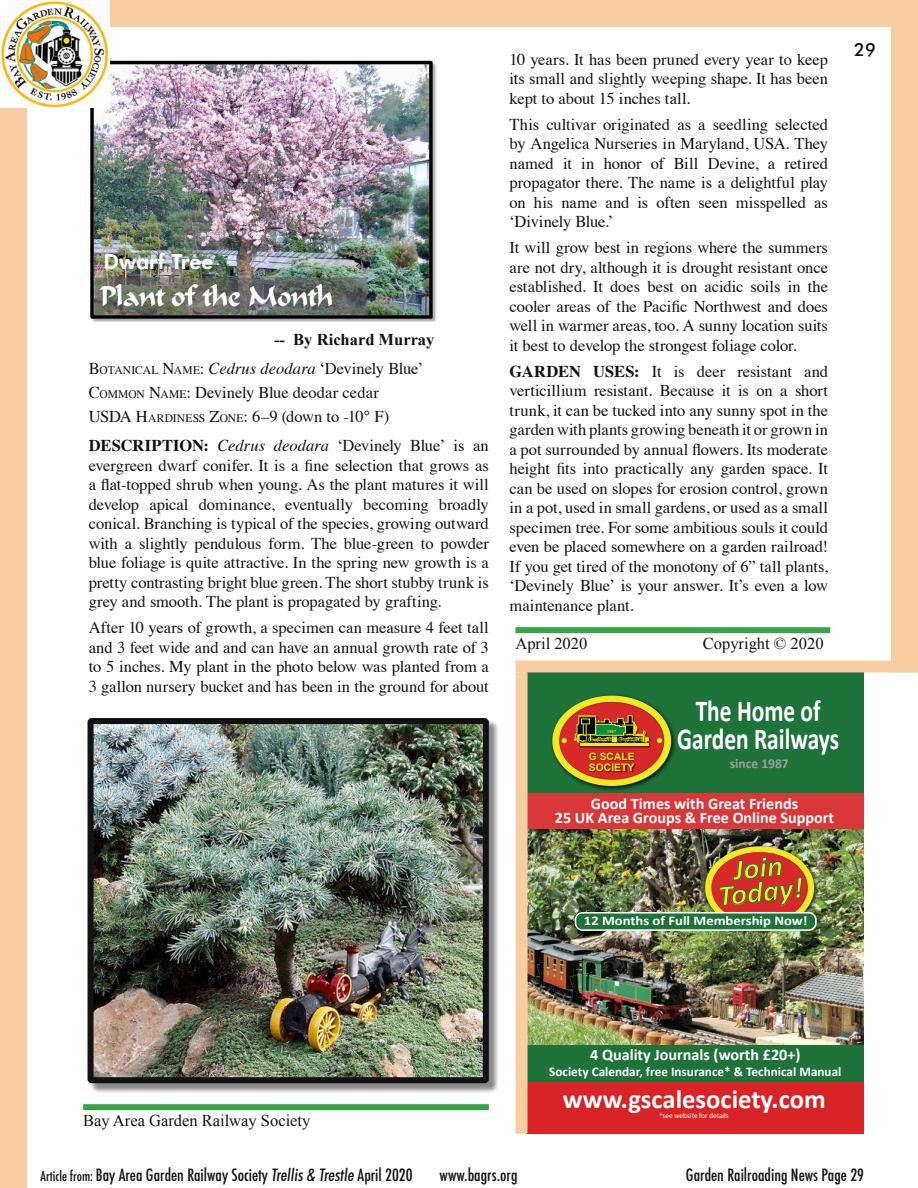
<style>
.page{position:relative;width:918px;height:1188px;background:#fff}
.page>*{position:absolute;margin:0;border:0;box-sizing:border-box;transform-origin:0 0}
.t1{font:700 30.6px/28px "Calibri";color:#fff;text-align:center;scale:.77 1}
.t2{font:italic 700 29.4px/24.2px "Calibri";color:#f1e928;text-align:center;scale:1.04 1}
.t3{font:700 26.55px "Calibri";color:#fff}
.Co-Op_Small_Head{font:800 21px "Futura BT";color:#fff}
.t4{font:500 18px "Futura BT";color:#121212}
.Co-Op_Plant_of_the_M{font:16.5px/19.5px "Times";letter-spacing:-.005em;color:#121212;text-align:justify}
.Co-Op_Letter{font:16.5px/18.9px "Times New Roman";color:#121212}
.t5{font:500 condensed 16.5px "Futura";color:#121212}
.Co-Op_Plant_of_the_M-2{font:16.5px "Times";letter-spacing:-.025em;color:#121212}
.t6{font:700 16.5px "Times New Roman";color:#121212}
.t7{font:700 16.2px/14.4px "Calibri";color:#fff;text-align:center}
.t8{font:700 13.5px "Calibri";color:#9d9f9e}
.t9{font:700 13.2px "Calibri";color:#fff}
.t10{font:700 13.2px "Calibri";color:#fff;scale:1.11 1}
.t11{font:700 10.2px "Arial";color:#f1e924}
.t12{font:7.2px "Myriad Pro";color:#fff}
.t13{font:700 4.05px "Arial";color:#f1e924}
.s1{font-style:inherit}
.s2{font-size:11.55px}
.s3{font-style:italic}
.s4{font-weight:700}
.s5{font-size:13.5px}
.s6{font-family:"Futura Now Text";font-style:italic}
</style>
<div class="page">
<div style="left:891px;top:0;width:27px;height:672px;background:#f7cda2"></div>
<div style="left:0;top:0;width:891px;height:27px;background:#f7cda2"></div>
<div style="left:0;top:0;width:27px;height:1188px;background:#f7cda2"></div>
<img style="left:91px;top:60px;width:346px;height:262px">
<img style="left:0;top:0;width:109px;height:108px">
<div style="left:89px;top:719px;width:410px;height:375px;background:#121212;opacity:.5"></div>
<img style="left:95px;top:725px;width:387px;height:351px">
<div style="left:88px;top:718px;width:401px;height:365px;border:6px solid #121212"></div>
<img style="left:528px;top:829px;width:335px;height:216px">
<div style="left:526px;top:1080px;width:337px;height:54px;background:#d82427"></div>
<div style="left:526px;top:667px;width:337px;height:128px;background:#1e733a"></div>
<div style="left:526px;top:1045px;width:337px;height:36px;background:#1e733a"></div>
<div style="left:526px;top:793px;width:337px;height:36px;background:#da3838"></div>
<img style="left:551px;top:695px;width:125px;height:96px">
<div style="left:552px;top:696px;width:119px;height:90px;background:#f1e924;border-radius:50%"></div>
<svg style="left:559px;top:702px;width:105px;height:78px;background:#d32a29"></svg>
<img style="left:576px;top:714px;width:63px;height:1px">
<img style="left:649px;top:733px;width:2px;height:9px">
<img style="left:577px;top:714px;width:22px;height:1px">
<img style="left:579px;top:742px;width:72px;height:7px">
<img style="left:588px;top:749px;width:49px;height:1px">
<img style="left:588px;top:750px;width:49px;height:28px">
<svg style="left:657px;top:738px;width:5px;height:5px"></svg>
<svg style="left:562px;top:738px;width:5px;height:5px"></svg>
<svg style="left:574px;top:715px;width:75px;height:31px;background:#83691d"></svg>
<img style="left:701px;top:842px;width:120px;height:94px">
<div style="left:705px;top:846px;width:109px;height:83px;background:#f1e924;border-radius:50%"></div>
<svg style="left:711px;top:852px;width:97px;height:72px"></svg>
<svg style="left:719px;top:849px;width:84px;height:63px;background:#bc462c"></svg>
<div style="left:575px;top:913px;width:241px;height:17px;background:#1e733a;border-radius:7px"></div>
<div style="left:575px;top:912px;width:242px;height:19px;border:2px solid #fff;border-radius:7px"></div>
<div style="left:516px;top:672px;width:12px;height:462px;background:#f7cda2"></div>
<div style="left:516px;top:660px;width:401px;height:12px;background:#f7cda2"></div>
<div style="left:83px;top:1104px;width:406px;height:6px;background:#39a446"></div>
<div style="left:515px;top:627px;width:315px;height:6px;background:#39a446"></div>
<p class="Co-Op_Small_Head" style="left:103px;top:249px;width:111px">Dwarf Tree</p>
<p class="t6" style="left:274px;top:328px;width:162px">-- By Richard Murray</p>
<p class="Co-Op_Letter" style="left:89px;top:379px;width:318px">BOTANICAL NAME: Citrus chinotto orange,<br>Citrus myrtifolia</p>
<p class="Co-Op_Letter" style="left:89px;top:443px;width:273px;line-height:23.4px">USDA ZONE: 9 (down to 20 degrees F)<br>SUNSET ZONE: 8,9, 12-24</p>
<p class="Co-Op_Plant_of_the_M" style="left:89px;top:357px;width:336px"><span class="s1">B</span><span class="s2">OTANICAL</span> <span class="s1">N</span><span class="s2">AME</span>: <span class="s3">Cedrus deodara</span> ‘Devinely Blue’</p>
<p class="Co-Op_Plant_of_the_M" style="left:89px;top:381px;width:292px"><span class="s1">C</span><span class="s2">OMMON</span> <span class="s1">N</span><span class="s2">AME</span>: Devinely Blue deodar cedar</p>
<p class="Co-Op_Plant_of_the_M-2" style="left:89px;top:401px;width:302px">USDA <span class="s1">H</span><span class="s2">ARDINESS</span> <span class="s1">Z</span><span class="s2">ONE</span>: 6–9 (down to -10° F)</p>
<p class="Co-Op_Plant_of_the_M" style="left:89px;top:435px;width:402px"><span class="s4">DESCRIPTION:</span> <span class="s3">Cedrus deodara</span> ‘Devinely Blue’ is an evergreen dwarf conifer. It is a fine selection that grows as a flat-topped shrub when young. As the plant matures it will develop apical dominance, eventually becoming broadly conical. Branching is typical of the species, growing outward with a slightly pendulous form. The blue-green to powder blue foliage is quite attractive. In the spring new growth is a pretty contrasting bright blue green. The short stubby trunk is grey and smooth. The plant is propagated by grafting.</p>
<p class="Co-Op_Plant_of_the_M" style="left:89px;top:617px;width:402px">After 10 years of growth, a specimen can measure 4 feet tall and 3 feet wide and and can have an annual growth rate of 3 to 5 inches. My plant in the photo below was planted from a 3 gallon nursery bucket and has been in the ground for about</p>
<p class="Co-Op_Plant_of_the_M" style="left:510px;top:48px;width:320px">10 years. It has been pruned every year to keep its small and slightly weeping shape. It has been kept to about 15 inches tall.</p>
<p class="Co-Op_Plant_of_the_M" style="left:510px;top:113px;width:320px">This cultivar originated as a seedling selected by Angelica Nurseries in Maryland, USA. They named it in honor of Bill Devine, a retired propagator there. The name is a delightful play on his name and is often seen misspelled as ‘Divinely Blue.’</p>
<p class="Co-Op_Plant_of_the_M" style="left:510px;top:236px;width:320px">It will grow best in regions where the summers are not dry, although it is drought resistant once established. It does best on acidic soils in the cooler areas of the Pacific Northwest and does well in warmer areas, too. A sunny location suits it best to develop the strongest foliage color.</p>
<p class="Co-Op_Plant_of_the_M" style="left:510px;top:360px;width:320px"><span class="s4">GARDEN USES:</span> It is deer resistant and verticillium resistant. Because it is on a short trunk, it can be tucked into any sunny spot in the garden with plants growing beneath it or grown in a pot surrounded by annual flowers. Its moderate height fits into practically any garden space. It can be used on slopes for erosion control, grown in a pot, used in small gardens, or used as a small specimen tree. For some ambitious souls it could even be placed somewhere on a garden railroad!<br>If you get tired of the monotony of 6” tall plants, ‘Devinely Blue’ is your answer. It’s even a low maintenance plant.</p>
<p class="Co-Op_Letter" style="left:515px;top:634px;width:73px">April 2020</p>
<p class="Co-Op_Letter" style="left:703px;top:634px;width:122px">Copyright © 2020</p>
<p class="t4" style="left:854px;top:38px;width:23px">29</p>
<p class="t13" style="left:607px;top:729px;width:11px">1987</p>
<p class="t11" style="left:589px;top:749px;width:47px">G SCALE</p>
<p class="t11" style="left:589px;top:760px;width:47px">SOCIETY</p>
<p class="t1" style="left:677px;top:696px;width:212px">The Home of<br>Garden Railways</p>
<p class="t8" style="left:730px;top:754px;width:60px">since 1987</p>
<p class="t7" style="left:555px;top:796px;width:281px">Good Times with Great Friends<br>25 UK Area Groups &amp; Free Online Support</p>
<p class="t2" style="left:714px;top:859px;width:83px;rotate:-6deg">Join<br>Today!</p>
<p class="t10" style="left:584px;top:912px;width:203px">12 Months of Full Membership Now!</p>
<p class="Co-Op_Letter" style="left:83px;top:1111px;width:229px">Bay Area Garden Railway Society</p>
<p class="t7" style="left:590px;top:1048px;width:212px">4 Quality Journals (worth £20+)</p>
<p class="t9" style="left:549px;top:1062px;width:294px">Society Calendar, free Insurance* &amp; Technical Manual</p>
<p class="t3" style="left:563px;top:1080px;width:264px">www.gscalesociety.com</p>
<p class="t12" style="left:660px;top:1111px;width:71px">*see website for details</p>
<p class="t5" style="left:40px;top:1165px;width:374px"><span class="s5">Article from:</span> Bay Area Garden Railway Society <span class="s6">Trellis &amp; Trestle</span> April 2020</p>
<p class="t5" style="left:440px;top:1165px;width:79px">www.bagrs.org</p>
<p class="t5" style="left:686px;top:1165px;width:180px">Garden Railroading News Page 29</p>
</div>
